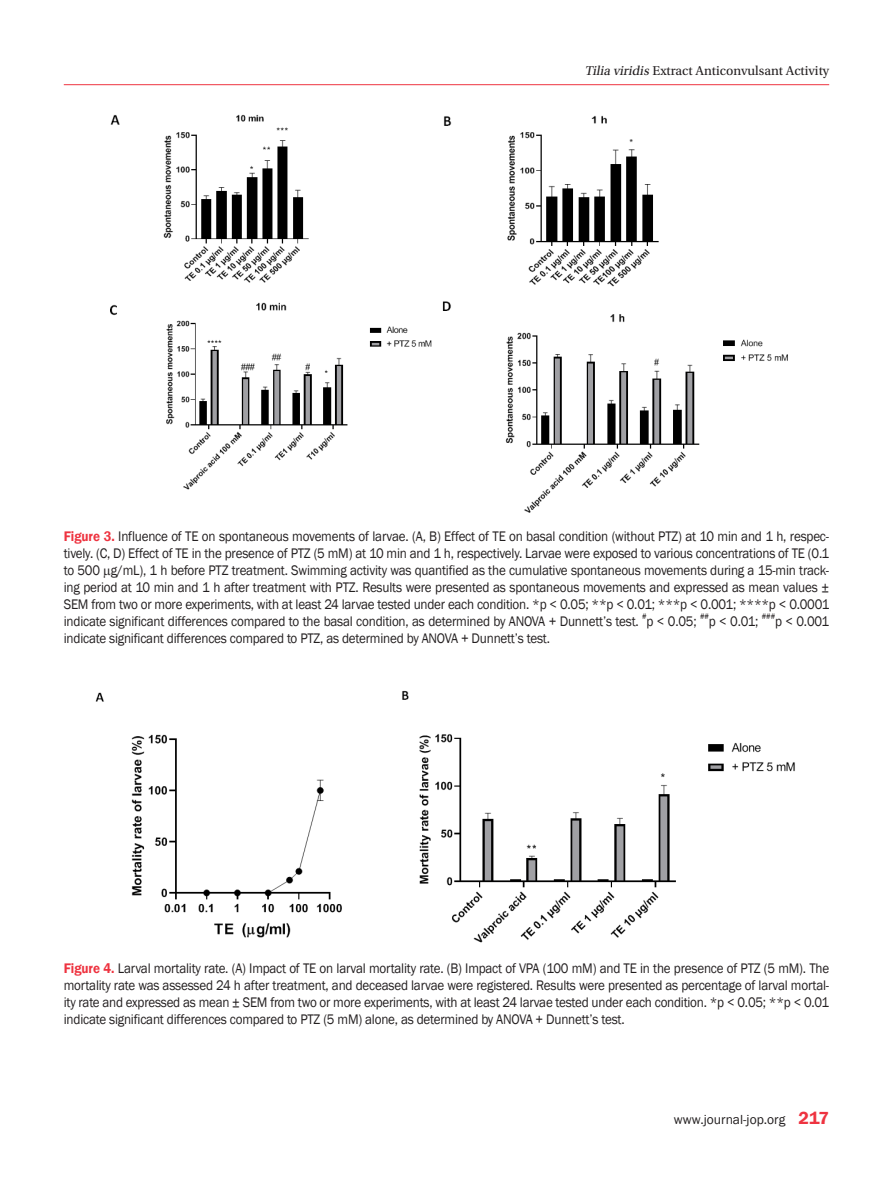
<style>
.page{position:relative;width:893px;height:1191px;background:#fff}
.page>*{position:absolute;margin:0;border:0;box-sizing:border-box;transform-origin:0 0}
.t1{font:14.25px/17.1px "Franklin Gothic";letter-spacing:-.015em;color:#231f20;text-align:justify;scale:.92 1}
.t2{font:13.5px "Utopia Std";color:#231f20}
.t3{font:13.5px "Franklin Gothic";color:#231f20}
.t4{font:8.25px "Franklin Gothic";color:#231f20;scale:.92 1}
.s1{font-style:italic}
.s2{font-weight:600;color:#ee3340}
.s3{font-weight:600;font-size:18px;color:#ee3340}
</style>
<div class="page">
<hr style="left:64px;top:84px;width:765px;height:1px;background:#ee3340">
<img style="left:110px;top:114px;width:678px;height:399px">
<img style="left:95px;top:690px;width:700px;height:253px">
<p class="t2" style="left:585px;top:63px;width:246px"><span class="s1">Tilia viridis</span> Extract Anticonvulsant Activity</p>
<p class="t1" style="left:64px;top:527px;width:834px"><span class="s2">Figure 3.</span> Influence of TE on spontaneous movements of larvae. (A, B) Effect of TE on basal condition (without PTZ) at 10 min and 1 h, respec&shy;tively. (C, D) Effect of TE in the presence of PTZ (5 mM) at 10 min and 1 h, respectively. Larvae were exposed to various concentrations of TE (0.1 to 500 g/mL), 1 h before PTZ treatment. Swimming activity was quantified as the cumulative spontaneous movements during a 15-min track&shy;ing period at 10 min and 1 h after treatment with PTZ. Results were presented as spontaneous movements and expressed as mean values ± SEM from two or more experiments, with at least 24 larvae tested under each condition. *p &lt; 0.05; **p &lt; 0.01; ***p &lt; 0.001; ****p &lt; 0.0001 indicate significant differences compared to the basal condition, as determined by ANOVA + Dunnett’s test.</p>
<p class="t4" style="left:642px;top:611px;width:6px">#</p>
<p class="t1" style="left:646px;top:613px;width:56px">p &lt; 0.05;</p>
<p class="t4" style="left:700px;top:611px;width:11px">##</p>
<p class="t1" style="left:709px;top:613px;width:56px">p &lt; 0.01;</p>
<p class="t4" style="left:762px;top:611px;width:16px">###</p>
<p class="t1" style="left:775px;top:613px;width:60px">p &lt; 0.001</p>
<p class="t1" style="left:64px;top:630px;width:530px">indicate significant differences compared to PTZ, as determined by ANOVA + Dunnett’s test.</p>
<p class="t1" style="left:64px;top:960px;width:833px"><span class="s2">Figure 4.</span> Larval mortality rate. (A) Impact of TE on larval mortality rate. (B) Impact of VPA (100 mM) and TE in the presence of PTZ (5 mM). The mortality rate was assessed 24 h after treatment, and deceased larvae were registered. Results were presented as percentage of larval mortal&shy;ity rate and expressed as mean ± SEM from two or more experiments, with at least 24 larvae tested under each condition. *p &lt; 0.05; **p &lt; 0.01 indicate significant differences compared to PTZ (5 mM) alone, as determined by ANOVA + Dunnett’s test.</p>
<p class="t3" style="left:674px;top:1111px;width:157px">www.journal-jop.org <span class="s3">217</span></p>
</div>
